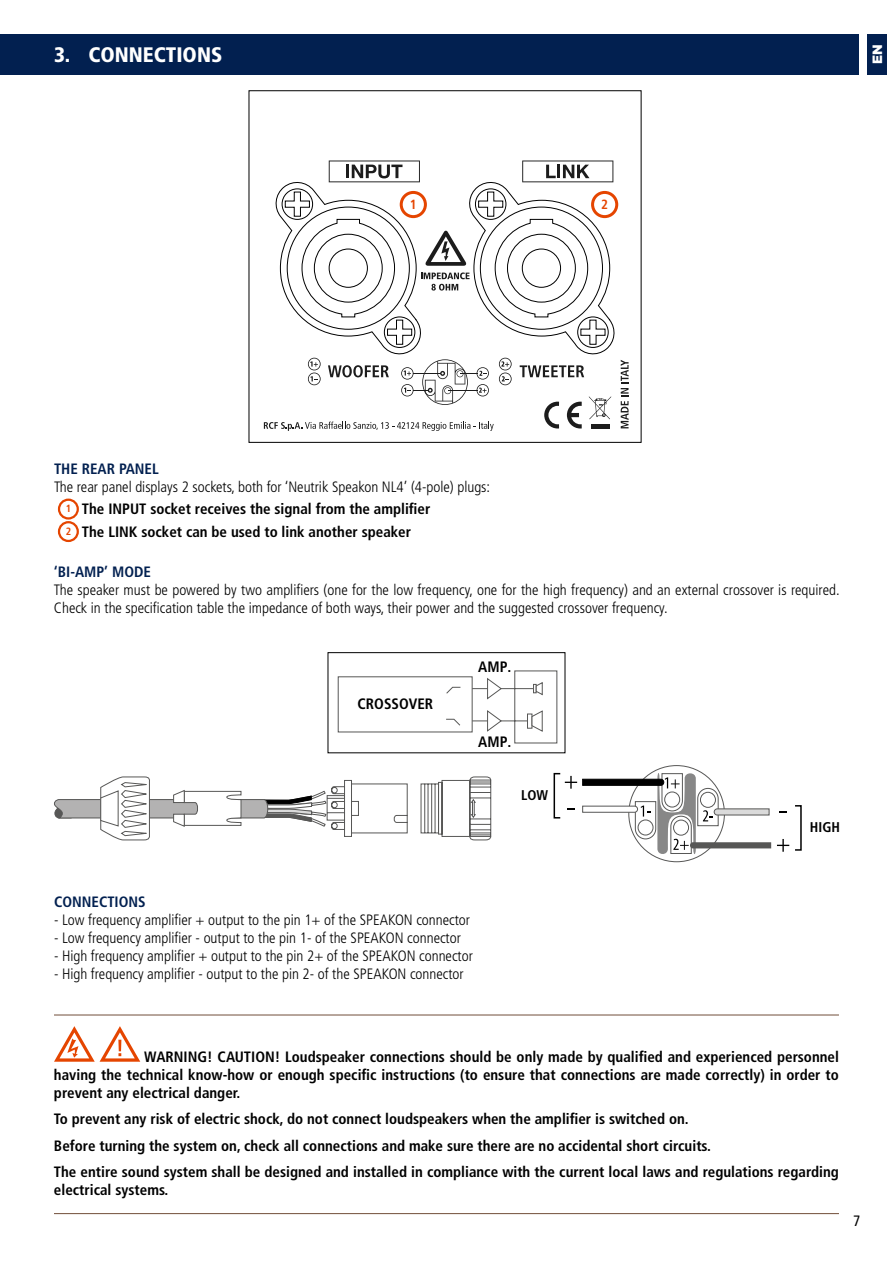
<style>
.page{position:relative;width:893px;height:1263px;background:#fff}
.page>*{position:absolute;margin:0;border:0;box-sizing:border-box;transform-origin:0 0}
.t1{font:900 condensed 21px "Frutiger LT Std";color:#fff}
.t2{font:700 condensed 15.15px "Frutiger LT Std";color:#000}
.t3{font:700 condensed 15px/22.5px "Frutiger LT Std";color:#000}
.t4{font:300 condensed 15px/18px "Frutiger LT Std";color:#000}
.t5{font:700 condensed 15px "Frutiger LT Std";color:#022050}
.t6{font:condensed 15px "Frutiger LT Std";color:#000}
.t7{font:700 condensed 14.1px "Frutiger LT Std";color:#000}
.t8{font:900 13.5px "Gotham";color:#fff}
.t9{font:700 condensed 13.35px "Frutiger LT Std";color:#e54500}
.s1{font-weight:300}
.s2{font-size:10.5px;color:#e54500}
</style>
<div class="page">
<div style="left:0;top:34px;width:859px;height:41px;background:#022050"></div>
<div style="left:867px;top:34px;width:20px;height:41px;background:#022050"></div>
<hr style="left:54px;top:1015px;width:785px;height:1px;background:#714e39">
<hr style="left:54px;top:1213px;width:785px;height:1px;background:#714e39">
<div style="left:58px;top:499px;width:21px;height:21px;border:2px solid #e54500;border-radius:50%"></div>
<svg style="left:59px;top:522px;width:19px;height:19px"></svg>
<div style="left:58px;top:521px;width:21px;height:21px;border:2px solid #e54500;border-radius:50%"></div>
<svg style="left:54px;top:776px;width:438px;height:65px"></svg>
<svg style="left:553px;top:771px;width:249px;height:85px"></svg>
<div style="left:328px;top:652px;width:237px;height:101px;border:1px solid #000"></div>
<div style="left:338px;top:676px;width:134px;height:56px;border:1px solid #575756"></div>
<svg style="left:446px;top:687px;width:15px;height:7px"></svg>
<svg style="left:446px;top:719px;width:15px;height:7px"></svg>
<svg style="left:471px;top:670px;width:86px;height:74px"></svg>
<svg style="left:54px;top:1026px;width:86px;height:36px"></svg>
<svg style="left:249px;top:90px;width:393px;height:353px"></svg>
<svg style="left:522px;top:160px;width:91px;height:22px"></svg>
<svg style="left:329px;top:160px;width:91px;height:22px"></svg>
<svg style="left:401px;top:359px;width:88px;height:46px"></svg>
<svg style="left:544px;top:402px;width:15px;height:26px"></svg>
<svg style="left:567px;top:402px;width:15px;height:26px"></svg>
<svg style="left:589px;top:396px;width:22px;height:23px"></svg>
<hr style="left:591px;top:424px;width:18px;height:4px;background:#1c1c1c">
<svg style="left:621px;top:360px;width:8px;height:68px"></svg>
<svg style="left:264px;top:422px;width:230px;height:9px"></svg>
<svg style="left:308px;top:358px;width:13px;height:27px"></svg>
<svg style="left:328px;top:365px;width:61px;height:12px"></svg>
<svg style="left:499px;top:358px;width:13px;height:27px"></svg>
<svg style="left:520px;top:365px;width:64px;height:12px"></svg>
<svg style="left:282px;top:188px;width:327px;height:160px"></svg>
<h1 class="t1" style="left:54px;top:42px;width:170px">3. CONNECTIONS</h1>
<p class="t9" style="left:410px;top:196px;width:8px">1</p>
<p class="t9" style="left:601px;top:196px;width:8px">2</p>
<p class="t8" style="left:868px;top:64px;width:21px;rotate:-90deg">EN</p>
<p class="t5" style="left:54px;top:460px;width:106px">THE REAR PANEL</p>
<p class="t3" style="left:66px;top:475px;width:426px;text-indent:-12px"><span class="s1">The rear panel displays 2 sockets, both for ‘Neutrik Speakon NL4’ (4-pole) plugs:<br></span><span class="s2">1</span> The INPUT socket receives the signal from the amplifier<br><span class="s2">2</span> The LINK socket can be used to link another speaker</p>
<p class="t5" style="left:54px;top:563px;width:99px">‘BI-AMP’ MODE</p>
<p class="t4" style="left:54px;top:581px;width:785px">The speaker must be powered by two amplifiers (one for the low frequency, one for the high frequency) and an external crossover is required.<br>Check in the specification table the impedance of both ways, their power and the suggested crossover frequency.</p>
<p class="t2" style="left:358px;top:695px;width:77px">CROSSOVER</p>
<p class="t2" style="left:478px;top:658px;width:35px">AMP.</p>
<p class="t2" style="left:478px;top:733px;width:35px">AMP.</p>
<p class="t7" style="left:521px;top:786px;width:29px">LOW</p>
<p class="t5" style="left:54px;top:892px;width:93px">CONNECTIONS</p>
<p class="t4" style="left:54px;top:911px;width:418px">- Low frequency amplifier + output to the pin 1+ of the SPEAKON connector</p>
<p class="t4" style="left:54px;top:929px;width:408px">- Low frequency amplifier - output to the pin 1- of the SPEAKON connector</p>
<p class="t4" style="left:54px;top:947px;width:420px">- High frequency amplifier + output to the pin 2+ of the SPEAKON connector</p>
<p class="t4" style="left:54px;top:965px;width:411px">- High frequency amplifier - output to the pin 2- of the SPEAKON connector</p>
<p class="t7" style="left:810px;top:819px;width:32px">HIGH</p>
<p class="t3" style="left:54px;top:1047px;width:786px;line-height:18px;text-align:justify;text-indent:90px">WARNING! CAUTION! Loudspeaker connections should be only made by qualified and experienced personnel having the technical know-how or enough specific instructions (to ensure that connections are made correctly) in order to prevent any electrical danger.</p>
<p class="t3" style="left:54px;top:1106px;width:786px;line-height:26.5px">To prevent any risk of electric shock, do not connect loudspeakers when the amplifier is switched on.<br>Before turning the system on, check all connections and make sure there are no accidental short circuits.<br>The entire sound system shall be designed and installed in compliance with the current local laws and regulations regarding</p>
<p class="t3" style="left:54px;top:1179px;width:116px">electrical systems.</p>
<p class="t6" style="left:853px;top:1211px;width:9px">7</p>
</div>
